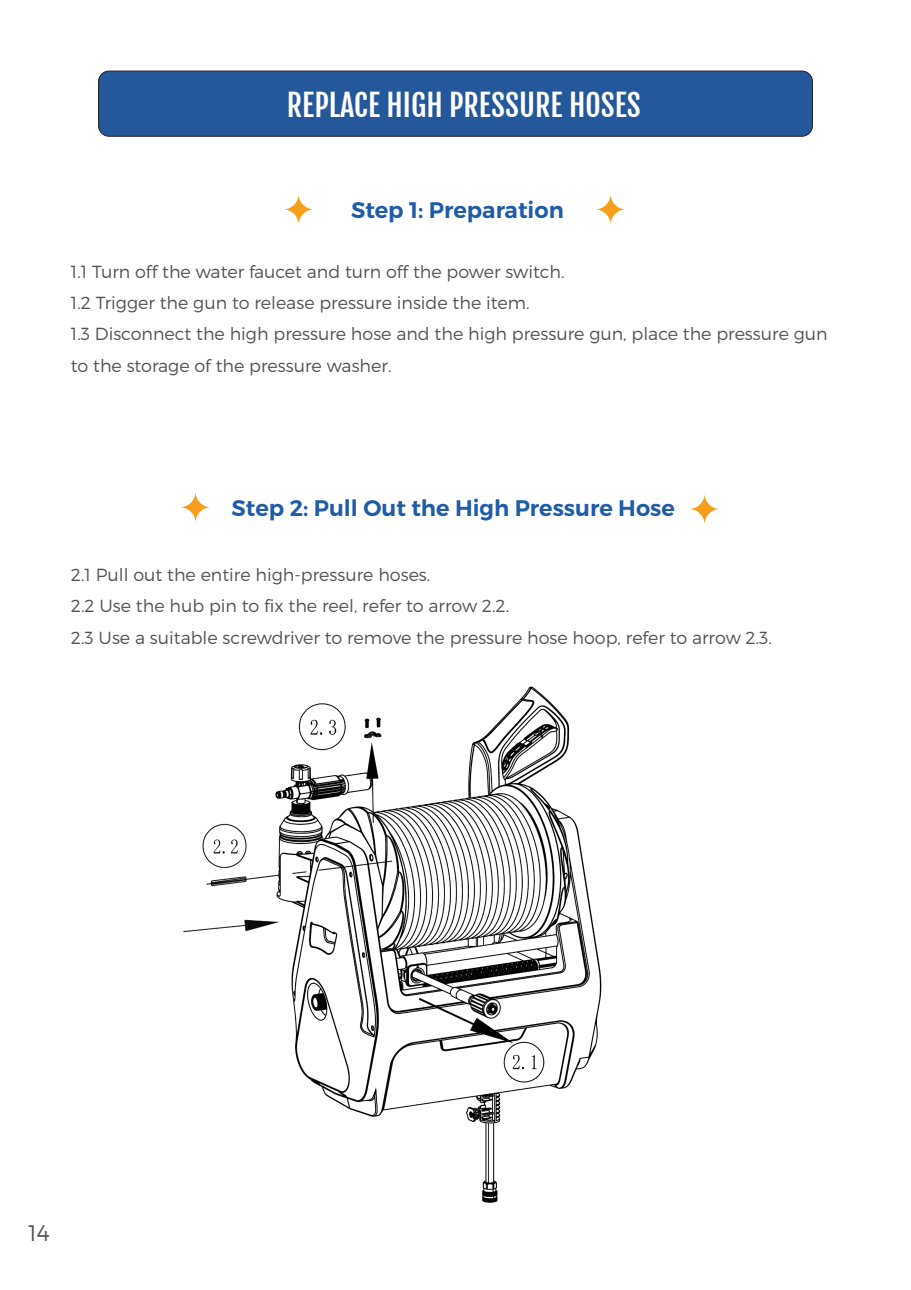
<style>
.page{position:relative;width:911px;height:1290px;background:#fff}
.page>*{position:absolute;margin:0;border:0;box-sizing:border-box;transform-origin:0 0}
.章{font:30px "Fjalla One";color:#fff}
.小节{font:600 22.5px "Montserrat";color:#215ca8}
.t1{font:300 22.5px "Montserrat";color:#535355}
.正文{font:300 17.5px "Montserrat";color:#535355}
</style>
<div class="page">
<svg style="left:283px;top:194px;width:31px;height:31px"></svg>
<svg style="left:595px;top:194px;width:31px;height:31px"></svg>
<div style="left:99px;top:71px;width:713px;height:65px;background:#24589b;border-radius:11px"></div>
<div style="left:98px;top:71px;width:714px;height:65px;border:1px solid #231f20;border-radius:11px"></div>
<svg style="left:180px;top:492px;width:31px;height:31px"></svg>
<svg style="left:689px;top:493px;width:31px;height:32px"></svg>
<img style="left:183px;top:686px;width:419px;height:517px">
<p class="章" style="left:287px;top:87px;width:355px">REPLACE HIGH PRESSURE HOSES</p>
<p class="小节" style="left:351px;top:196px;width:214px">Step 1: Preparation</p>
<p class="正文" style="left:71px;top:261px;width:495px">1.1 Turn off the water faucet and turn off the power switch.</p>
<p class="正文" style="left:71px;top:292px;width:460px">1.2 Trigger the gun to release pressure inside the item.</p>
<p class="正文" style="left:71px;top:324px;width:758px">1.3 Disconnect the high pressure hose and the high pressure gun, place the pressure gun</p>
<p class="正文" style="left:71px;top:355px;width:322px">to the storage of the pressure washer.</p>
<p class="小节" style="left:232px;top:494px;width:445px">Step 2: Pull Out the High Pressure Hose</p>
<p class="正文" style="left:71px;top:564px;width:361px">2.1 Pull out the entire high-pressure hoses.</p>
<p class="正文" style="left:71px;top:595px;width:440px">2.2 Use the hub pin to fix the reel, refer to arrow 2.2.</p>
<p class="正文" style="left:71px;top:627px;width:702px">2.3 Use a suitable screwdriver to remove the pressure hose hoop, refer to arrow 2.3.</p>
<p class="t1" style="left:28px;top:1219px;width:23px">14</p>
</div>
